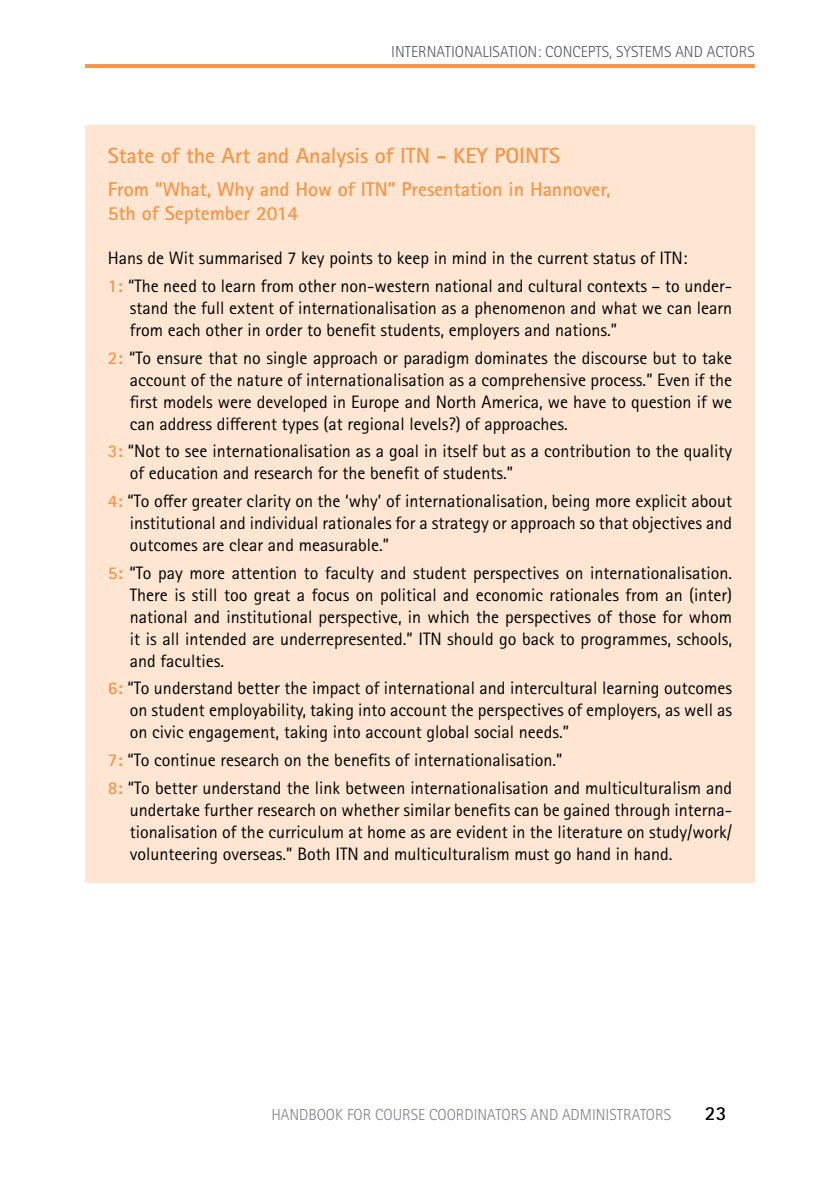
<style>
.page{position:relative;width:840px;height:1191px;background:#fff}
.page>*{position:absolute;margin:0;border:0;box-sizing:border-box;transform-origin:0 0}
.t1{font:700 22px "Rotis Sans Serif Std";color:#f79548}
.t2{font:700 20px/24px "Rotis Sans Serif Std";color:#f79548}
.t3{font:700 20px "Rotis Sans Serif Std";color:#000}
.t4{font:18px/22px "Rotis Sans Serif Std";color:#000;text-align:justify}
.t5{font:300 16px "Rotis Sans Serif Std";color:#58595b}
.t6{font:300 16px "Rotis Sans Serif Std";color:#808285}
.s1{font-weight:700;color:#f79548}
</style>
<div class="page">
<hr style="left:85px;top:64px;width:669px;height:4px;background:#f79548">
<div style="left:85px;top:125px;width:669px;height:757px;background:#fee6d2"></div>
<p class="t5" style="left:391px;top:42px;width:365px">INTERNATIONALISATION: CONCEPTS, SYSTEMS AND ACTORS</p>
<p class="t1" style="left:108px;top:141px;width:453px">State of the Art and Analysis of ITN - KEY POINTS</p>
<p class="t2" style="left:108px;top:177px;width:504px">From “What, Why and How of ITN” Presentation in Hannover,<br>5th of September 2014</p>
<p class="t4" style="left:108px;top:244px;width:625px;line-height:27.6px">Hans de Wit summarised 7 key points to keep in mind in the current status of ITN:<br><span class="s1">1:</span> “The need to learn from other non-western national and cultural contexts – to under-</p>
<p class="t4" style="left:130px;top:297px;width:603px">stand the full extent of internationalisation as a phenomenon and what we can learn from each other in order to benefit students, employers and nations.”</p>
<p class="t4" style="left:130px;top:347px;width:603px;text-indent:-22px"><span class="s1">2:</span> “To ensure that no single approach or paradigm dominates the discourse but to take account of the nature of internationalisation as a comprehensive process.” Even if the first models were developed in Europe and North America, we have to question if we can address different types (at regional levels?) of approaches.</p>
<p class="t4" style="left:130px;top:440px;width:603px;text-indent:-22px"><span class="s1">3:</span> “Not to see internationalisation as a goal in itself but as a contribution to the quality of education and research for the benefit of students.”</p>
<p class="t4" style="left:130px;top:490px;width:603px;text-indent:-22px"><span class="s1">4:</span> “To offer greater clarity on the ‘why’ of internationalisation, being more explicit about institutional and individual rationales for a strategy or approach so that objectives and outcomes are clear and measurable.”</p>
<p class="t4" style="left:130px;top:562px;width:603px;text-indent:-22px"><span class="s1">5:</span> “To pay more attention to faculty and student perspectives on internationalisation.<br>There is still too great a focus on political and economic rationales from an (inter) national and institutional perspective, in which the perspectives of those for whom it is all intended are underrepresented.” ITN should go back to programmes, schools, and faculties.</p>
<p class="t4" style="left:130px;top:677px;width:603px;text-indent:-22px"><span class="s1">6:</span> “To understand better the impact of international and intercultural learning outcomes on student employability, taking into account the perspectives of employers, as well as on civic engagement, taking into account global social needs.”</p>
<p class="t4" style="left:108px;top:746px;width:625px;line-height:27.6px"><span class="s1">7:</span> “To continue research on the benefits of internationalisation.”<br><span class="s1">8:</span> “To better understand the link between internationalisation and multiculturalism and</p>
<p class="t4" style="left:130px;top:798px;width:603px">undertake further research on whether similar benefits can be gained through interna&shy;tionalisation of the curriculum at home as are evident in the literature on study/work/ volunteering overseas.” Both ITN and multiculturalism must go hand in hand.</p>
<p class="t6" style="left:271px;top:1105px;width:401px">HANDBOOK FOR COURSE COORDINATORS AND ADMINISTRATORS</p>
<p class="t3" style="left:704px;top:1100px;width:23px">23</p>
</div>
